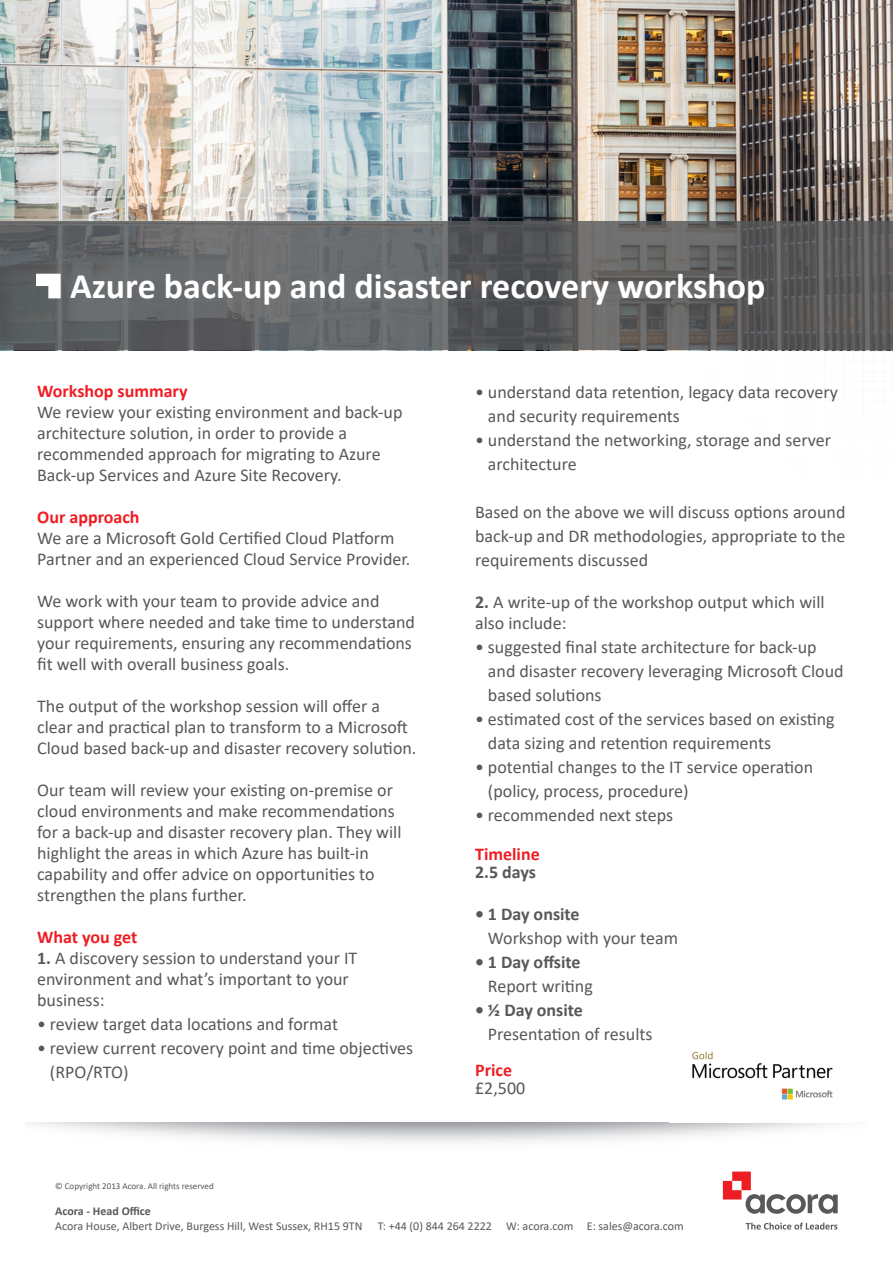
<style>
.page{position:relative;width:893px;height:1263px;background:#fff}
.page>*{position:absolute;margin:0;border:0;box-sizing:border-box;transform-origin:0 0}
.t1{font:700 36px "Calibri";color:#fff}
.t2{font:18px/21px "Calibri";color:#57585a}
.t3{font:700 18px "Calibri";color:#ee1d23}
.t4{font:700 18px "Calibri";color:#57585a}
.t5{font:12px "Calibri";color:#57585a}
.t6{font:700 12px "Calibri";color:#57585a}
.t7{font:9px "Calibri";color:#57585a}
.s1{font-weight:700}
</style>
<div class="page">
<img style="left:403px;top:350px;width:152px;height:1px">
<img style="left:751px;top:350px;width:142px;height:1px">
<img style="left:555px;top:350px;width:22px;height:1px">
<img style="left:577px;top:350px;width:152px;height:1px">
<img style="left:0;top:0;width:893px;height:221px">
<svg style="left:746px;top:1222px;width:91px;height:7px"></svg>
<svg style="left:723px;top:1171px;width:115px;height:43px"></svg>
<img style="left:692px;top:1051px;width:141px;height:49px">
<svg style="left:0;top:221px;width:893px;height:129px;background:#5f6162"></svg>
<svg style="left:36px;top:274px;width:25px;height:24px"></svg>
<p class="t1" style="left:70px;top:260px;width:697px">Azure back-up and disaster recovery workshop</p>
<p class="t3" style="left:37px;top:378px;width:152px">Workshop summary</p>
<p class="t2" style="left:37px;top:401px;width:367px">We review your existing environment and back-up architecture solution, in order to provide a recommended approach for migrating to Azure Back-up Services and Azure Site Recovery.</p>
<p class="t3" style="left:37px;top:504px;width:104px">Our approach</p>
<p class="t2" style="left:37px;top:527px;width:375px">We are a Microsoft Gold Certified Cloud Platform<br>Partner and an experienced Cloud Service Provider.</p>
<p class="t2" style="left:37px;top:590px;width:379px">We work with your team to provide advice and support where needed and take time to understand your requirements, ensuring any recommendations fit well with overall business goals.</p>
<p class="t2" style="left:37px;top:695px;width:381px">The output of the workshop session will offer a clear and practical plan to transform to a Microsoft<br>Cloud based back-up and disaster recovery solution.</p>
<p class="t2" style="left:37px;top:779px;width:366px">Our team will review your existing on-premise or cloud environments and make recommendations for a back-up and disaster recovery plan. They will highlight the areas in which Azure has built-in capability and offer advice on opportunities to strengthen the plans further.</p>
<p class="t3" style="left:37px;top:924px;width:102px">What you get</p>
<p class="t2" style="left:37px;top:947px;width:322px"><span class="s1">1.</span> A discovery session to understand your IT environment and what’s important to your business:</p>
<p class="t2" style="left:37px;top:1013px;width:302px">• review target data locations and format</p>
<p class="t2" style="left:50px;top:1035px;width:365px;line-height:24px;text-indent:-13px">• review current recovery point and time objectives (RPO/RTO)</p>
<p class="t2" style="left:488px;top:380px;width:351px;line-height:24px;text-indent:-13px">• understand data retention, legacy data recovery and security requirements</p>
<p class="t2" style="left:488px;top:428px;width:345px;line-height:24px;text-indent:-13px">• understand the networking, storage and server architecture</p>
<p class="t2" style="left:475px;top:500px;width:372px;line-height:24px;text-align:justify">Based on the above we will discuss options around back-up and DR methodologies, appropriate to the requirements discussed</p>
<p class="t2" style="left:475px;top:591px;width:351px"><span class="s1">2.</span> A write-up of the workshop output which will also include:</p>
<p class="t2" style="left:488px;top:635px;width:357px;line-height:24px;text-indent:-13px">• suggested final state architecture for back-up and disaster recovery leveraging Microsoft Cloud based solutions</p>
<p class="t2" style="left:488px;top:707px;width:348px;line-height:24px;text-indent:-13px">• estimated cost of the services based on existing data sizing and retention requirements</p>
<p class="t2" style="left:488px;top:755px;width:327px;line-height:24px;text-indent:-13px">• potential changes to the IT service operation (policy, process, procedure)</p>
<p class="t2" style="left:475px;top:804px;width:199px">• recommended next steps</p>
<p class="t3" style="left:475px;top:842px;width:66px">Timeline</p>
<p class="t4" style="left:475px;top:860px;width:62px">2.5 days</p>
<p class="t2" style="left:488px;top:902px;width:192px;line-height:24px;text-indent:-13px"><span class="s1">• 1 Day onsite<br></span>Workshop with your team</p>
<p class="t2" style="left:488px;top:950px;width:106px;line-height:24px;text-indent:-13px"><span class="s1">• 1 Day offsite<br></span>Report writing</p>
<p class="t2" style="left:488px;top:998px;width:166px;line-height:24px;text-indent:-13px"><span class="s1">• ½ Day onsite<br></span>Presentation of results</p>
<p class="t3" style="left:475px;top:1058px;width:38px">Price</p>
<p class="t2" style="left:475px;top:1077px;width:52px">£2,500</p>
<p class="t7" style="left:55px;top:1180px;width:160px">© Copyright 2013 Acora. All rights reserved</p>
<p class="t6" style="left:55px;top:1202px;width:97px">Acora - Head Office</p>
<p class="t5" style="left:55px;top:1217px;width:309px">Acora House, Albert Drive, Burgess Hill, West Sussex, RH15 9TN</p>
<p class="t5" style="left:378px;top:1217px;width:308px">T: +44 (0) 844 264 2222 W: acora.com E: sales@acora.com</p>
</div>
